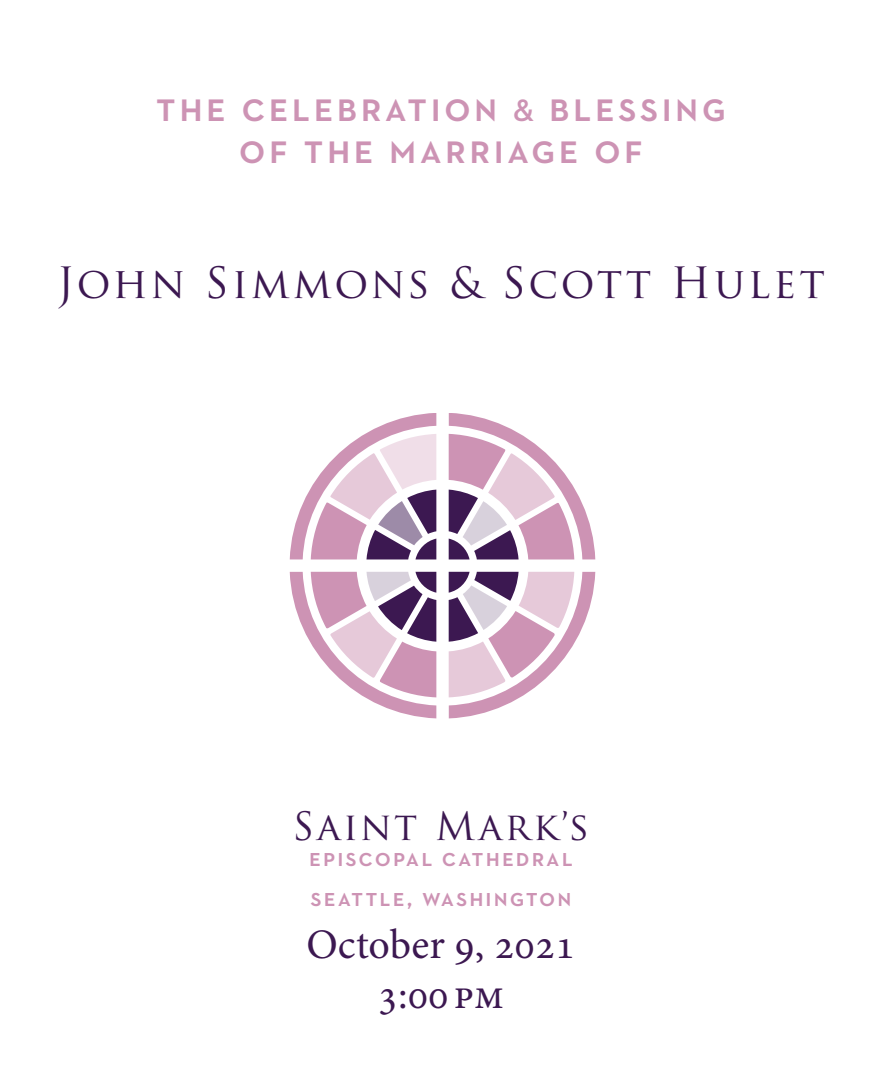
<style>
.page{position:relative;width:882px;height:1071px;background:#fff}
.page>*{position:absolute;margin:0;border:0;box-sizing:border-box;transform-origin:0 0}
.t1{font:600 42px/42px "Neutraface 2 Text";letter-spacing:.08em;color:#cd93b4;text-align:center}
.t2{font:42px "Trajan Pro";letter-spacing:.07em;color:#3c1851}
.t3{font:42px "Minion Pro";color:#3c1851}
.t4{font:37.98px "Trajan Pro";letter-spacing:.07em;color:#3c1851}
.t5{font:600 25.38px "Neutraface 2 Text";letter-spacing:.08em;color:#cd93b4}
.s1{font-size:31.5px}
</style>
<div class="page">
<svg style="left:449px;top:413px;width:146px;height:146px"></svg>
<svg style="left:290px;top:413px;width:146px;height:146px"></svg>
<svg style="left:290px;top:572px;width:146px;height:146px"></svg>
<svg style="left:449px;top:572px;width:146px;height:146px"></svg>
<p class="t1" style="left:156px;top:85px;width:572px">the celebration <span class="s1">&amp;</span> blessing of the marriage of</p>
<p class="t2" style="left:57px;top:256px;width:769px">John Simmons &amp; Scott Hulet</p>
<p class="t4" style="left:293px;top:802px;width:298px">Saint Mark’s</p>
<p class="t5" style="left:309px;top:842px;width:265px">episcopal cathedral</p>
<p class="t5" style="left:311px;top:881px;width:262px">seattle, washington</p>
<p class="t3" style="left:306px;top:916px;width:271px">October 9, 2021</p>
<p class="t3" style="left:378px;top:966px;width:128px">3:00 pm</p>
</div>
